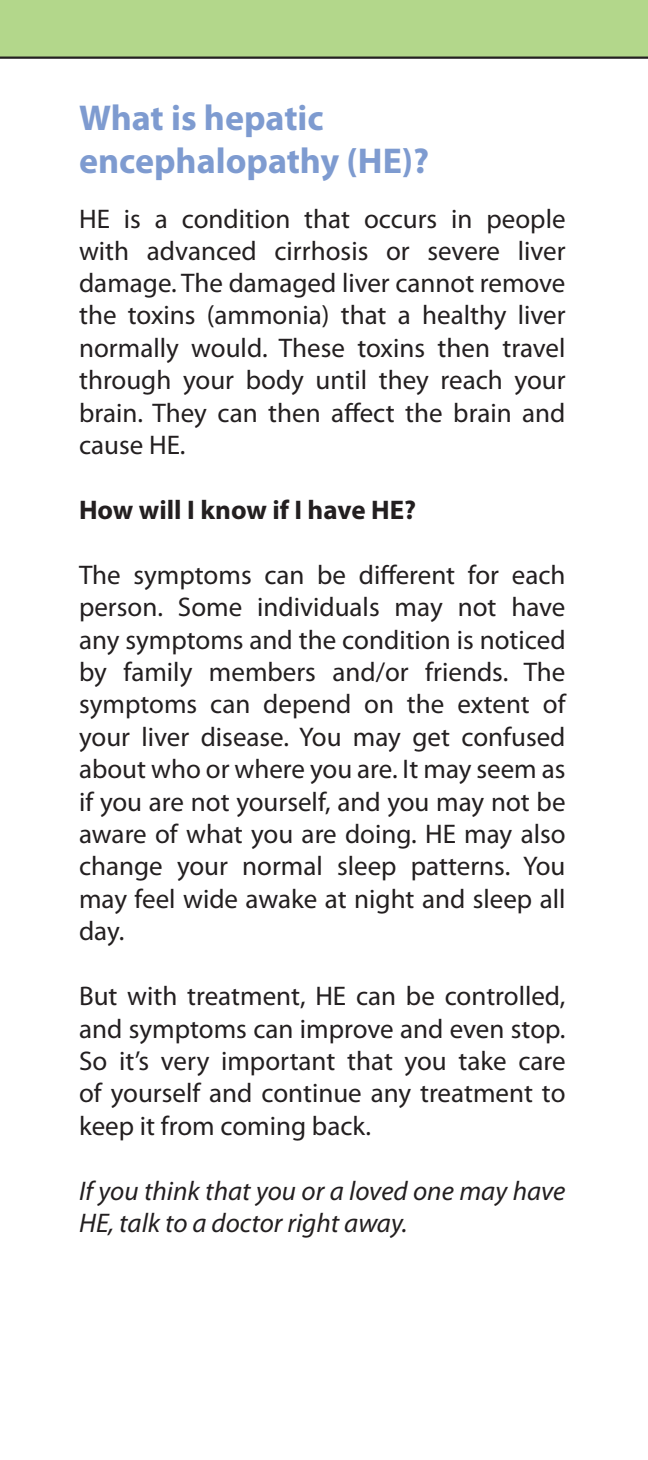
<style>
.page{position:relative;width:648px;height:1460px;background:#fff}
.page>*{position:absolute;margin:0;border:0;box-sizing:border-box;transform-origin:0 0}
.t1{font:700 36px/43.2px "Myriad Pro";color:#7e9bd0}
.t2{font:27px/32.4px "Myriad Pro";color:#231f20;text-align:justify}
.t3{font:italic 27px/32.4px "Myriad Pro";color:#231f20}
.t4{font:700 27px "Myriad Pro";color:#231f20}
</style>
<div class="page">
<div style="left:0;top:0;width:647px;height:59px;background:#b3d78b"></div>
<h1 class="t1" style="left:79px;top:95px;width:351px">What is hepatic encephalopathy (HE)?</h1>
<p class="t2" style="left:79px;top:202px;width:488px">HE is a condition that occurs in people with advanced cirrhosis or severe liver damage. The damaged liver cannot remove the toxins (ammonia) that a healthy liver normally would. These toxins then travel through your body until they reach your brain. They can then affect the brain and cause HE.</p>
<p class="t4" style="left:79px;top:492px;width:338px">How will I know if I have HE?</p>
<p class="t2" style="left:79px;top:558px;width:488px">The symptoms can be different for each person. Some individuals may not have any symptoms and the condition is noticed by family members and/or friends. The symptoms can depend on the extent of your liver disease. You may get confused about who or where you are. It may seem as if you are not yourself, and you may not be aware of what you are doing. HE may also change your normal sleep patterns. You may feel wide awake at night and sleep all day.</p>
<p class="t2" style="left:79px;top:979px;width:488px">But with treatment, HE can be controlled, and symptoms can improve and even stop.<br>So it’s very important that you take care of yourself and continue any treatment to keep it from coming back.</p>
<p class="t3" style="left:79px;top:1173px;width:488px">If you think that you or a loved one may have<br>HE, talk to a doctor right away.</p>
</div>
